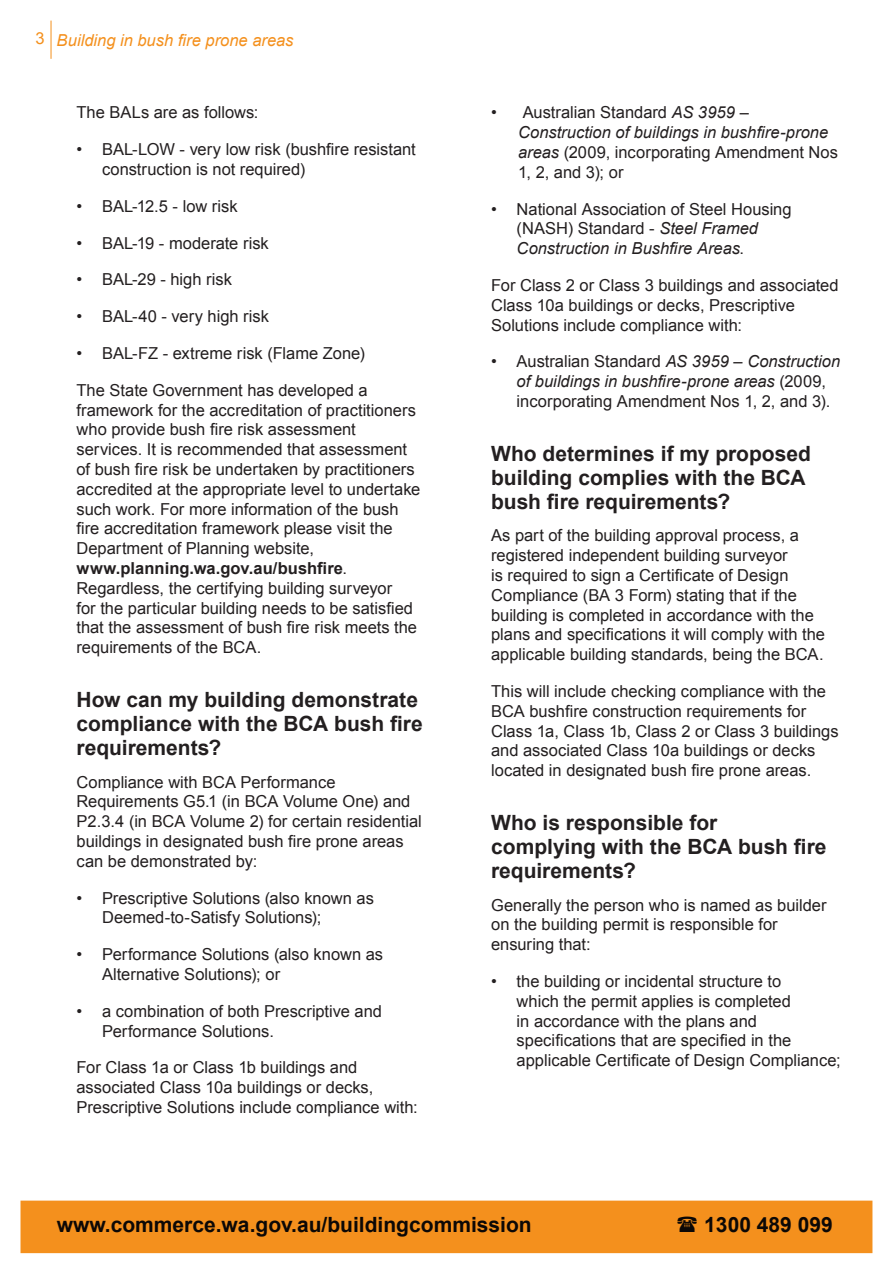
<style>
.page{position:relative;width:893px;height:1263px;background:#fff}
.page>*{position:absolute;margin:0;border:0;box-sizing:border-box;transform-origin:0 0}
.heading_1{font:700 21px/24px "Arial";color:#231f20}
.t1{font:700 21px "Arial";color:#0c0806}
.BC_text{font:16.5px/19.8px "Arial";color:#231f20}
.BC_Bulleted{font:16.5px/19.8px "Arial";color:#231f20}
.BC_text-2{font:italic 16.5px "Arial";color:#f4901d}
.BC_text-3{font:16.5px "Arial";color:#f4901d}
.s1{font-weight:700}
.s2{font-style:italic}
</style>
<div class="page">
<hr style="left:51px;top:21px;width:1px;height:38px;background:#f4901d">
<div style="left:21px;top:1200px;width:851px;height:53px;background:#f4901d;border:2px solid #f4901d"></div>
<p class="BC_text-3" style="left:36px;top:27px;width:11px">3</p>
<p class="BC_text-2" style="left:57px;top:30px;width:238px">Building in bush fire prone areas</p>
<p class="BC_text" style="left:77px;top:103px;width:184px">The BALs are as follows:</p>
<p class="BC_text" style="left:102px;top:140px;width:315px;text-indent:-26px">• BAL-LOW - very low risk (bushfire resistant construction is not required)</p>
<p class="BC_text" style="left:77px;top:196px;width:163px">• BAL-12.5 - low risk</p>
<p class="BC_text" style="left:77px;top:233px;width:194px">• BAL-19 - moderate risk</p>
<p class="BC_text" style="left:77px;top:270px;width:157px">• BAL-29 - high risk</p>
<p class="BC_text" style="left:77px;top:307px;width:194px">• BAL-40 - very high risk</p>
<p class="BC_text" style="left:77px;top:343px;width:290px">• BAL-FZ - extreme risk (Flame Zone)</p>
<p class="BC_text" style="left:77px;top:380px;width:345px">The State Government has developed a framework for the accreditation of practitioners who provide bush fire risk assessment services. It is recommended that assessment of bush fire risk be undertaken by practitioners accredited at the appropriate level to undertake such work. For more information of the bush fire accreditation framework please visit the Department of Planning website, <span class="s1">www.planning.wa.gov.au/bushfire</span>.<br>Regardless, the certifying building surveyor<br>for the particular building needs to be satisfied that the assessment of bush fire risk meets the requirements of the BCA.</p>
<p class="heading_1" style="left:77px;top:688px;width:348px">How can my building demonstrate compliance with the BCA bush fire requirements?</p>
<p class="BC_text" style="left:77px;top:772px;width:347px">Compliance with BCA Performance Requirements G5.1 (in BCA Volume One) and P2.3.4 (in BCA Volume 2) for certain residential buildings in designated bush fire prone areas can be demonstrated by:</p>
<p class="BC_text" style="left:102px;top:888px;width:273px;text-indent:-26px">• Prescriptive Solutions (also known as<br>Deemed-to-Satisfy Solutions);</p>
<p class="BC_text" style="left:102px;top:945px;width:283px;text-indent:-26px">• Performance Solutions (also known as<br>Alternative Solutions); or</p>
<p class="BC_text" style="left:102px;top:1001px;width:282px;text-indent:-26px">• a combination of both Prescriptive and<br>Performance Solutions.</p>
<p class="BC_Bulleted" style="left:77px;top:1058px;width:343px">For Class 1a or Class 1b buildings and associated Class 10a buildings or decks,<br>Prescriptive Solutions include compliance with:</p>
<p class="BC_text" style="left:518px;top:103px;width:321px;text-indent:-27px">• Australian Standard <span class="s2">AS 3959 – Construction of buildings in bushfire-prone areas</span> (2009, incorporating Amendment Nos 1, 2, and 3); or</p>
<p class="BC_text" style="left:517px;top:199px;width:276px;text-indent:-26px">• National Association of Steel Housing (NASH) Standard - <span class="s2">Steel Framed<br>Construction in Bushfire Areas</span>.</p>
<p class="BC_text" style="left:491px;top:275px;width:349px">For Class 2 or Class 3 buildings and associated<br>Class 10a buildings or decks, Prescriptive<br>Solutions include compliance with:</p>
<p class="BC_text" style="left:517px;top:352px;width:325px;text-indent:-26px">• Australian Standard <span class="s2">AS 3959 – Construction of buildings in bushfire-prone areas</span> (2009, incorporating Amendment Nos 1, 2, and 3).</p>
<p class="heading_1" style="left:491px;top:442px;width:321px">Who determines if my proposed building complies with the BCA bush fire requirements?</p>
<p class="BC_text" style="left:491px;top:526px;width:335px">As part of the building approval process, a registered independent building surveyor<br>is required to sign a Certificate of Design Compliance (BA 3 Form) stating that if the building is completed in accordance with the plans and specifications it will comply with the applicable building standards, being the BCA.</p>
<p class="BC_text" style="left:491px;top:681px;width:349px">This will include checking compliance with the BCA bushfire construction requirements for Class 1a, Class 1b, Class 2 or Class 3 buildings and associated Class 10a buildings or decks located in designated bush fire prone areas.</p>
<p class="heading_1" style="left:491px;top:811px;width:337px">Who is responsible for complying with the BCA bush fire requirements?</p>
<p class="BC_text" style="left:491px;top:895px;width:337px">Generally the person who is named as builder on the building permit is responsible for ensuring that:</p>
<p class="BC_text" style="left:517px;top:971px;width:326px;text-indent:-26px">• the building or incidental structure to<br>which the permit applies is completed<br>in accordance with the plans and specifications that are specified in the applicable Certificate of Design Compliance;</p>
<p class="t1" style="left:57px;top:1210px;width:476px">www.commerce.wa.gov.au/buildingcommission</p>
<p class="t1" style="left:704px;top:1210px;width:130px">1300 489 099</p>
</div>
